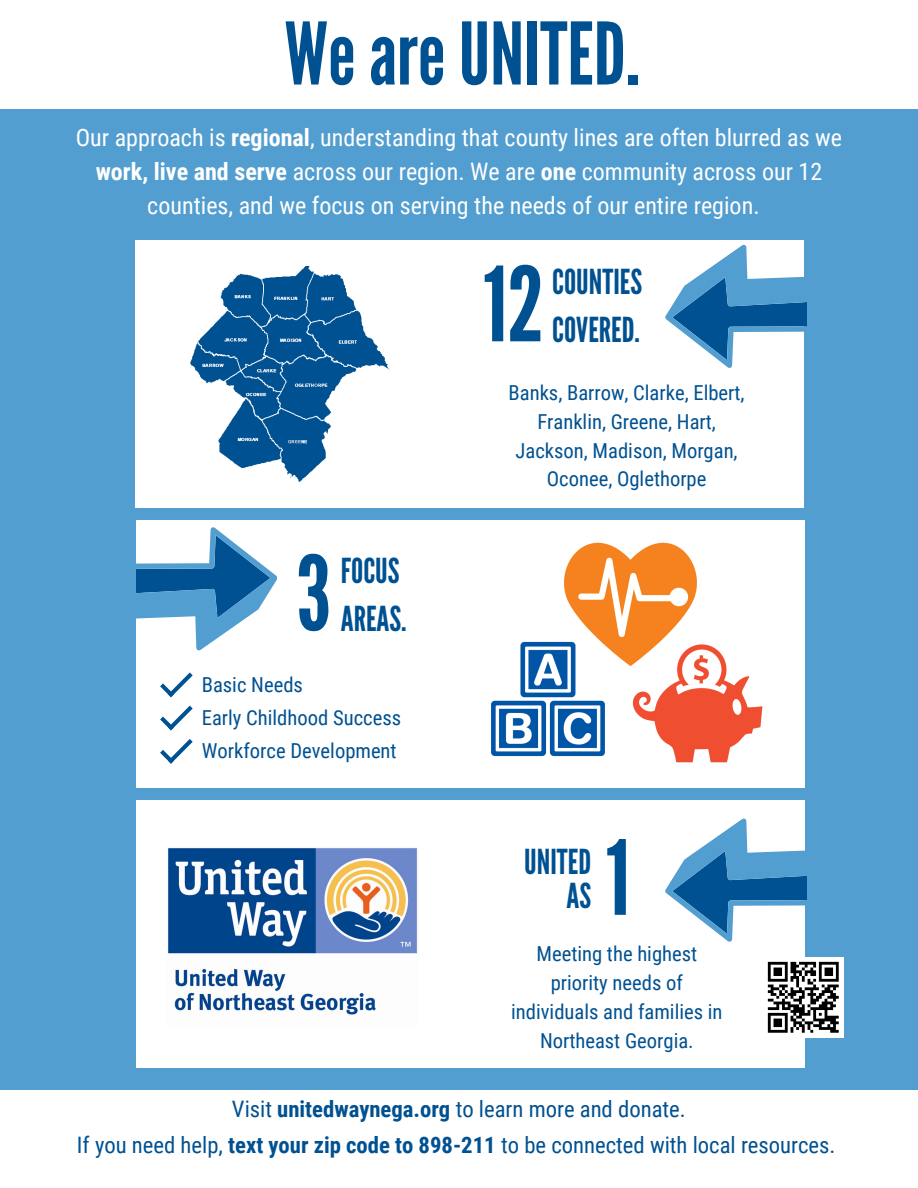
<style>
.page{position:relative;width:918px;height:1188px;background:#539ed0}
.page>*{position:absolute;margin:0;border:0;box-sizing:border-box;transform-origin:0 0}
.t1{font:103.2px "League Gothic";color:#005191}
.t2{font:85.95px "League Gothic";color:#005191}
.t3{font:34.35px/34px "League Gothic";color:#005191;text-align:right}
.t4{font:24px/33.5px "Roboto Condensed";color:#fff;text-align:center}
.t5{font:22.65px/36.2px "Roboto Condensed";color:#005191;text-align:center}
.t6{font:20.7px/28.8px "Roboto Condensed";color:#005191;text-align:center}
.s1{font-weight:700}
</style>
<div class="page">
<div style="left:136px;top:240px;width:668px;height:267px;background:#fff"></div>
<img style="left:190px;top:266px;width:200px;height:216px">
<div style="left:136px;top:521px;width:668px;height:267px;background:#fff"></div>
<img style="left:491px;top:641px;width:114px;height:116px">
<img style="left:557px;top:542px;width:140px;height:136px">
<img style="left:627px;top:635px;width:136px;height:128px">
<div style="left:136px;top:800px;width:668px;height:268px;background:#fff"></div>
<img style="left:168px;top:848px;width:250px;height:167px">
<div style="left:0;top:0;width:918px;height:109px;background:#fff"></div>
<svg style="left:160px;top:673px;width:33px;height:24px"></svg>
<svg style="left:160px;top:706px;width:33px;height:24px"></svg>
<svg style="left:160px;top:739px;width:33px;height:25px"></svg>
<div style="left:0;top:1090px;width:918px;height:98px;background:#fff"></div>
<img style="left:767px;top:958px;width:76px;height:80px">
<svg style="left:666px;top:245px;width:140px;height:123px"></svg>
<svg style="left:136px;top:527px;width:141px;height:124px"></svg>
<svg style="left:666px;top:818px;width:140px;height:124px"></svg>
<h2 class="t2" style="left:285px;top:4px;width:356px">WeareUNITED.</h2>
<p class="t4" style="left:76px;top:122px;width:768px">Our approach is <span class="s1">regional</span>, understanding that county lines are often blurred as we <span class="s1">work, live and serve</span> across our region. We are <span class="s1">one</span> community across our 12 counties, and we focus on serving the needs of our entire region.</p>
<h1 class="t1" style="left:483px;top:245px;width:62px">12</h1>
<h3 class="t3" style="left:552px;top:265px;width:91px">COUNTIES</h3>
<h3 class="t3" style="left:552px;top:313px;width:89px">COVERED.</h3>
<h1 class="t1" style="left:297px;top:534px;width:36px">3</h1>
<h3 class="t3" style="left:341px;top:554px;width:60px">FOCUS</h3>
<h3 class="t3" style="left:341px;top:602px;width:67px">AREAS.</h3>
<p class="t6" style="left:202px;top:668px;width:201px;line-height:33px;text-align:left">Basic Needs<br>Early Childhood Success<br>Workforce Development</p>
<p class="t6" style="left:509px;top:378px;width:238px">Banks, Barrow, Clarke, Elbert,<br>Franklin, Greene, Hart,<br>Jackson, Madison, Morgan,<br>Oconee, Oglethorpe</p>
<h3 class="t3" style="left:524px;top:846px;width:68px">UNITED<br>AS</h3>
<h1 class="t1" style="left:606px;top:818px;width:25px">1</h1>
<p class="t6" style="left:511px;top:940px;width:213px">Meeting the highest priority needs of individuals and families in<br>Northeast Georgia.</p>
<p class="t5" style="left:77px;top:1091px;width:760px">Visit <span class="s1">unitedwaynega.org</span> to learn more and donate.<br>If you need help, <span class="s1">text your zip code to 898-211</span> to be connected with local resources.</p>
</div>
